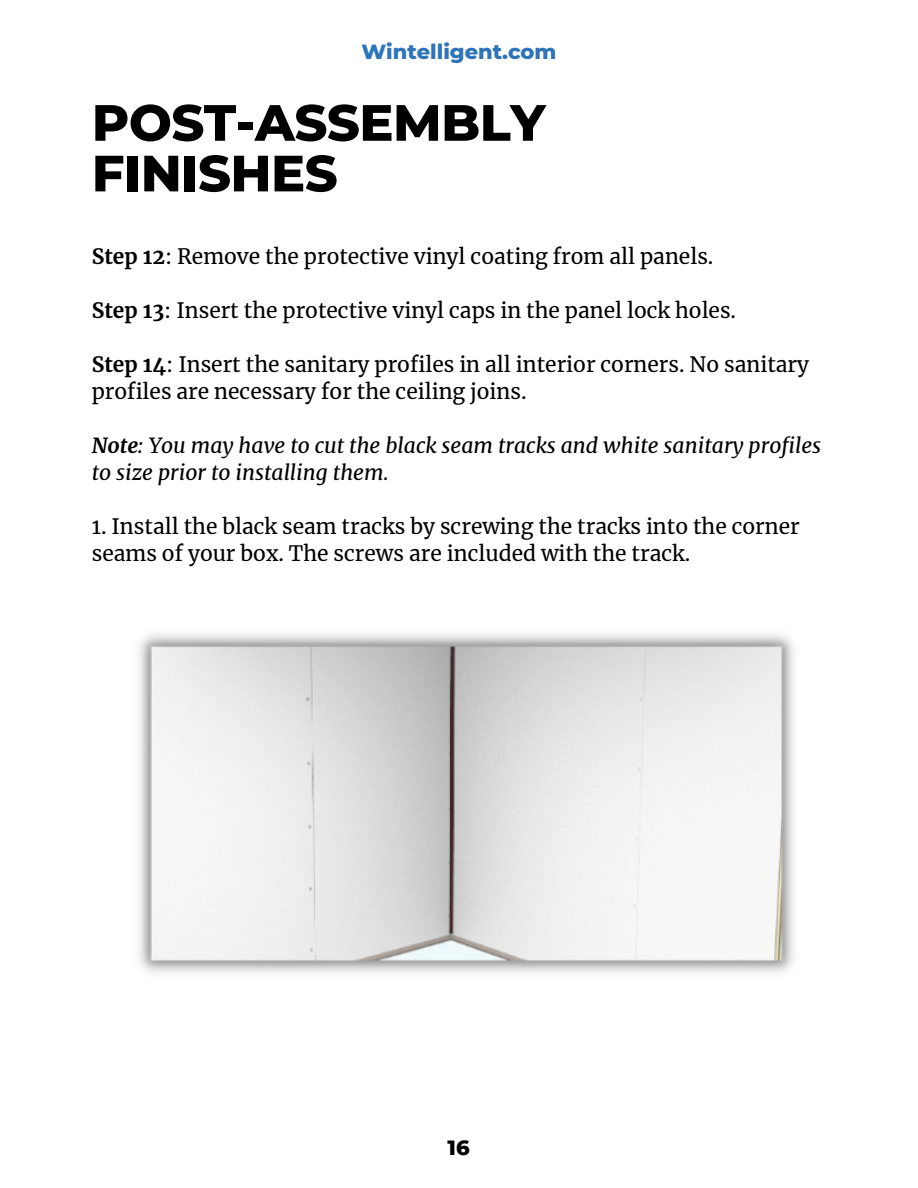
<style>
.page{position:relative;width:918px;height:1188px;background:#fff}
.page>*{position:absolute;margin:0;border:0;box-sizing:border-box;transform-origin:0 0}
.t1{font:800 51px/50.7px "Montserrat";letter-spacing:-.01em;color:#000}
.t2{font:21px/27px "Merriweather";color:#000}
.t3{font:italic 21px/27px "Merriweather";color:#000}
.t4{font:800 21px "Montserrat";color:#2e74b8}
.t5{font:800 21px "Montserrat";color:#000}
.s1{font-weight:700}
</style>
<div class="page">
<img style="left:139px;top:633px;width:655px;height:340px">
<p class="t4" style="left:361px;top:39px;width:197px">Wintelligent.com</p>
<h1 class="t1" style="left:92px;top:97px;width:455px">POST-ASSEMBLY<br>FINISHES</h1>
<p class="t2" style="left:92px;top:243px;width:623px"><span class="s1">Step 12</span>: Remove the protective vinyl coating from all panels.</p>
<p class="t2" style="left:92px;top:297px;width:646px"><span class="s1">Step 13</span>: Insert the protective vinyl caps in the panel lock holes.</p>
<p class="t2" style="left:92px;top:351px;width:719px"><span class="s1">Step 14</span>: Insert the sanitary profiles in all interior corners. No sanitary profiles are necessary for the ceiling joins.</p>
<p class="t3" style="left:92px;top:432px;width:731px"><span class="s1">Note</span>: You may have to cut the black seam tracks and white sanitary profiles to size prior to installing them.</p>
<p class="t2" style="left:92px;top:513px;width:710px">1. Install the black seam tracks by screwing the tracks into the corner seams of your box. The screws are included with the track.</p>
<p class="t5" style="left:448px;top:1135px;width:24px">16</p>
</div>
